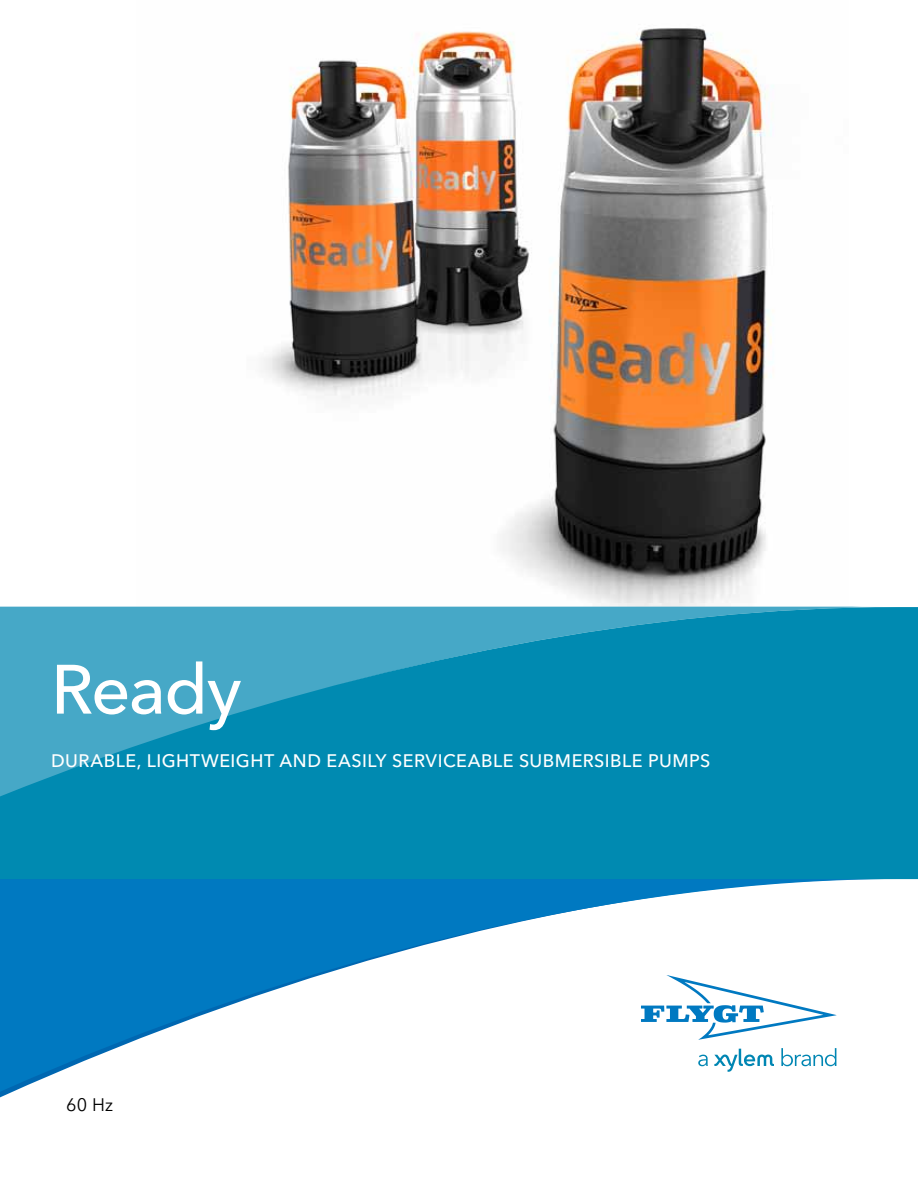
<style>
.page{position:relative;width:918px;height:1188px;background:#fff}
.page>*{position:absolute;margin:0;border:0;box-sizing:border-box;transform-origin:0 0}
.t1{font:500 69px "Avenir Next LT Pro";color:#fff}
.t2{font:500 18px "Avenir Next LT Pro";letter-spacing:.025em;color:#fff}
.t3{font:18px "Avenir Next LT Pro";color:#000}
</style>
<div class="page">
<img style="left:136px;top:28px;width:713px;height:579px">
<svg style="left:0;top:879px;width:898px;height:213px"></svg>
<svg style="left:0;top:607px;width:918px;height:272px;background:#1091b6"></svg>
<svg style="left:641px;top:975px;width:196px;height:65px"></svg>
<svg style="left:698px;top:1055px;width:10px;height:11px"></svg>
<svg style="left:781px;top:1048px;width:55px;height:18px"></svg>
<svg style="left:714px;top:1049px;width:60px;height:23px"></svg>
<h1 class="t1" style="left:51px;top:648px;width:192px">READY</h1>
<p class="t2" style="left:51px;top:750px;width:661px">DURABLE, LIGHTWEIGHT AND EASILY SERVICEABLE SUBMERSIBLE PUMPS</p>
<p class="t3" style="left:66px;top:1094px;width:48px">60 Hz</p>
</div>
